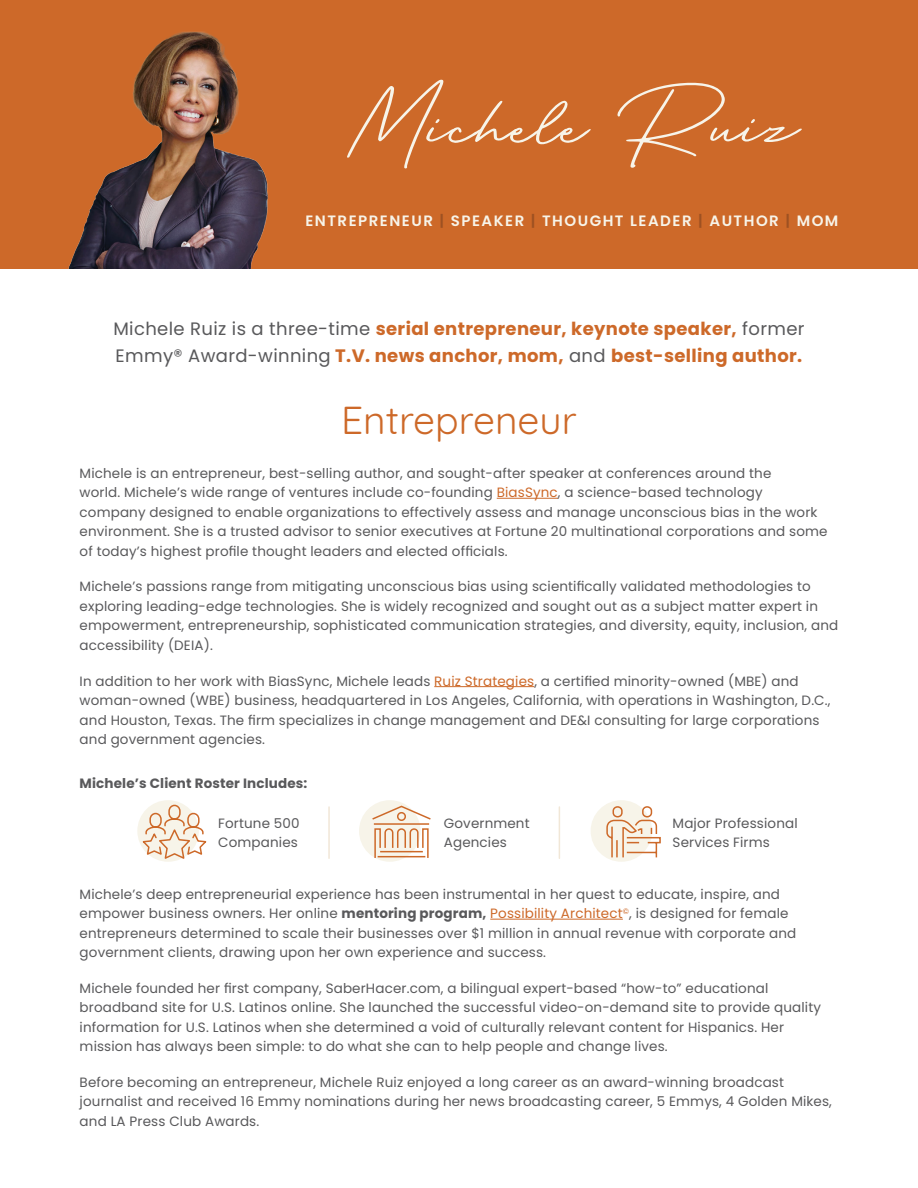
<style>
.page{position:relative;width:918px;height:1188px;background:#fff}
.page>*{position:absolute;margin:0;border:0;box-sizing:border-box;transform-origin:0 0}
.t1{font:121.65px "Retro Signature";color:#f7f4e9}
.t2{font:39px "Quicksand";color:#cd6929}
.t3{font:700 18px/27px "Poppins";letter-spacing:.02em;color:#cd6929}
.t4{font:600 15px "Poppins";letter-spacing:.1em;color:#f7f4e9}
.t5{font:13.5px/19.5px "Poppins";letter-spacing:.01em;color:#59595b}
.t6{font:700 13.5px "Poppins";letter-spacing:.01em;color:#59595b}
.s1{color:#9e5122}
.s2{font-weight:400;color:#59595b}
.s3{color:#cd6929}
.s4{font-weight:700}
</style>
<div class="page">
<hr style="left:497px;top:498px;width:61px;height:1px;background:#cd6929">
<hr style="left:434px;top:686px;width:100px;height:1px;background:#cd6929">
<hr style="left:490px;top:919px;width:133px;height:1px;background:#cd6929">
<div style="left:0;top:0;width:918px;height:269px;background:#cd6929"></div>
<img style="left:68px;top:31px;width:200px;height:238px">
<div style="left:137px;top:800px;width:62px;height:62px;background:#f7f4e9;border-radius:50%"></div>
<div style="left:359px;top:800px;width:62px;height:62px;background:#f7f4e9;border-radius:50%"></div>
<div style="left:591px;top:800px;width:61px;height:62px;background:#f7f4e9;border-radius:50%"></div>
<svg style="left:140px;top:804px;width:67px;height:57px"></svg>
<svg style="left:372px;top:805px;width:59px;height:53px"></svg>
<svg style="left:606px;top:806px;width:55px;height:53px"></svg>
<hr style="left:328px;top:807px;width:2px;height:51px;background:#f1e7d7">
<hr style="left:559px;top:807px;width:1px;height:51px;background:#f1e7d7">
<h1 class="t1" style="left:344px;top:55px;width:457px">Michele Ruiz</h1>
<p class="t4" style="left:305px;top:212px;width:534px">ENTREPRENEUR <span class="s1">|</span> SPEAKER <span class="s1">|</span> THOUGHT LEADER <span class="s1">|</span> AUTHOR <span class="s1">|</span> MOM</p>
<h3 class="t3" style="left:113px;top:315px;width:693px"><span class="s2">Michele Ruiz is a three-time</span> serial entrepreneur, keynote speaker, <span class="s2">former<br>Emmy® Award-winning</span> T.V. news anchor, mom, <span class="s2">and</span> best-selling author.</h3>
<h2 class="t2" style="left:341px;top:389px;width:237px">Entrepreneur</h2>
<p class="t5" style="left:80px;top:463px;width:749px">Michele is an entrepreneur, best-selling author, and sought-after speaker at conferences around the<br>world. Michele’s wide range of ventures include co-founding <span class="s3">BiasSync</span>, a science-based technology company designed to enable organizations to effectively assess and manage unconscious bias in the work environment. She is a trusted advisor to senior executives at Fortune 20 multinational corporations and some of today’s highest profile thought leaders and elected officials.</p>
<p class="t5" style="left:80px;top:577px;width:760px">Michele’s passions range from mitigating unconscious bias using scientifically validated methodologies to exploring leading-edge technologies. She is widely recognized and sought out as a subject matter expert in empowerment, entrepreneurship, sophisticated communication strategies, and diversity, equity, inclusion, and accessibility (DEIA).</p>
<p class="t5" style="left:80px;top:671px;width:752px">In addition to her work with BiasSync, Michele leads <span class="s3">Ruiz Strategies</span>, a certified minority-owned (MBE) and woman-owned (WBE) business, headquartered in Los Angeles, California, with operations in Washington, D.C., and Houston, Texas. The firm specializes in change management and DE&amp;I consulting for large corporations and government agencies.</p>
<p class="t6" style="left:80px;top:775px;width:229px">Michele’s Client Roster Includes:</p>
<p class="t5" style="left:218px;top:813px;width:83px">Fortune 500<br>Companies</p>
<p class="t5" style="left:444px;top:813px;width:87px">Government<br>Agencies</p>
<p class="t5" style="left:673px;top:813px;width:127px">Major Professional<br>Services Firms</p>
<p class="t5" style="left:80px;top:884px;width:718px">Michele’s deep entrepreneurial experience has been instrumental in her quest to educate, inspire, and empower business owners. Her online <span class="s4">mentoring program,</span> <span class="s3">Possibility Architect</span><sup>©</sup>, is designed for female entrepreneurs determined to scale their businesses over $1 million in annual revenue with corporate and government clients, drawing upon her own experience and success.</p>
<p class="t5" style="left:80px;top:978px;width:743px">Michele founded her first company, SaberHacer.com, a bilingual expert-based “how-to” educational broadband site for U.S. Latinos online. She launched the successful video-on-demand site to provide quality information for U.S. Latinos when she determined a void of culturally relevant content for Hispanics. Her mission has always been simple: to do what she can to help people and change lives.</p>
<p class="t5" style="left:80px;top:1073px;width:754px">Before becoming an entrepreneur, Michele Ruiz enjoyed a long career as an award-winning broadcast journalist and received 16 Emmy nominations during her news broadcasting career, 5 Emmys, 4 Golden Mikes, and LA Press Club Awards.</p>
</div>
